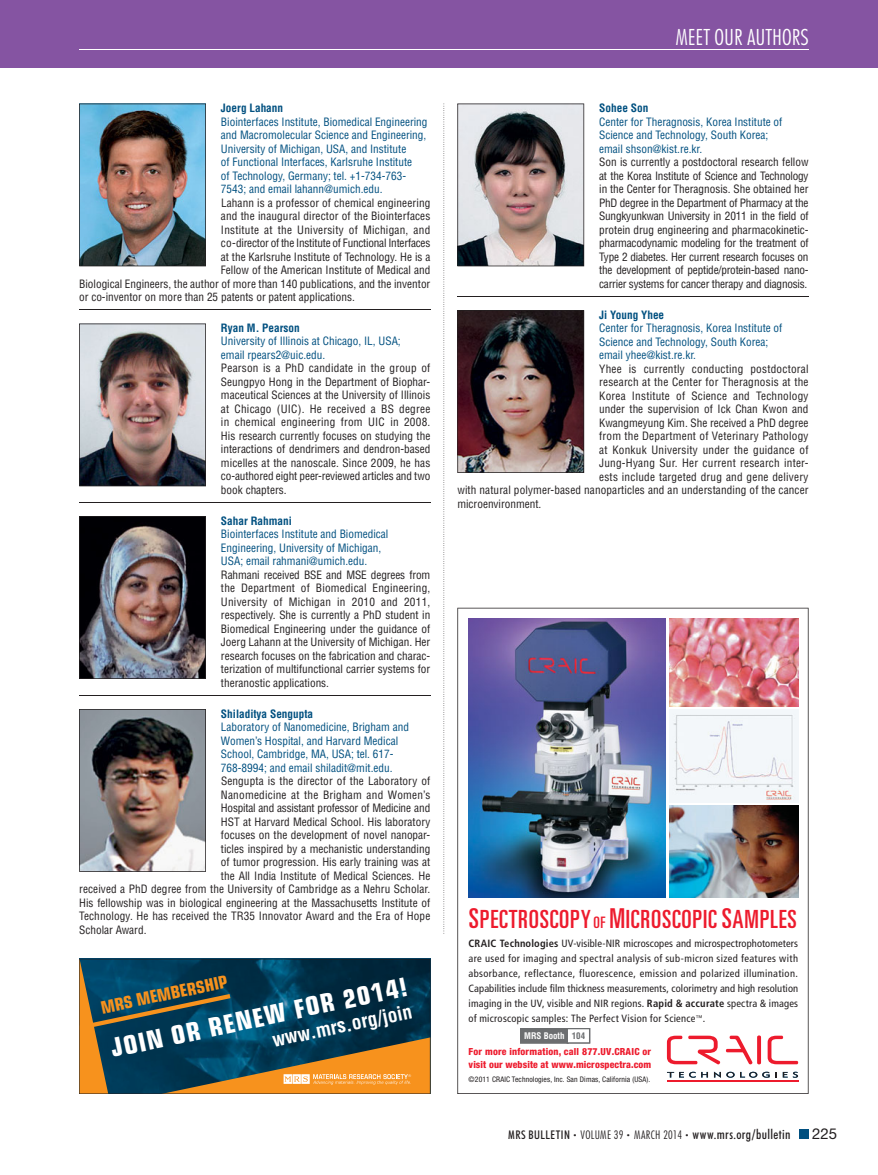
<style>
.page{position:relative;width:878px;height:1175px;background:#fff}
.page>*{position:absolute;margin:0;border:0;box-sizing:border-box;transform-origin:0 0}
.t1{font:700 condensed 26.1px "Square 721 BT";color:#fff}
.t2{font:ultra-condensed 25.05px "Univers LT Std";letter-spacing:.03em;color:#ed1b2d}
.t3{font:300 condensed 22.5px "Futura BT";color:#fff}
.t4{font:700 condensed 19.35px "Helvetica LT Std";color:#fff}
.t5{font:700 condensed 17.4px "Square 721 BT";color:#f7921d}
.t6{font:15px "Helvetica Neue LT Std";color:#231f20}
.t7{font:500 condensed 13.5px "Futura BT";letter-spacing:.03em;color:#231f20}
.t8{font:condensed 11.25px/13.5px "Helvetica LT Std";color:#231f20;text-align:justify}
.t9{font:condensed 11.25px/13.5px "Helvetica LT Std";color:#005080}
.t10{font:condensed 11.25px "Helvetica LT Std";letter-spacing:.02em;color:#231f20}
.t11{font:condensed 11.25px "Helvetica LT Std";letter-spacing:-.02em;color:#231f20}
.t12{font:700 condensed 11.25px "Helvetica LT Std";color:#005080}
.t13{font:condensed 10.5px/15px "Frutiger LT Std";letter-spacing:.025em;color:#231f20;text-align:justify}
.t14{font:800 condensed 9.75px/12.5px "Helvetica Neue LT Std";letter-spacing:.01em;color:#ed1b2d}
.t15{font:700 condensed 8.85px "Helvetica LT Std";color:#fff}
.t16{font:700 condensed 8.85px "Helvetica LT Std";color:#6c6e70}
.t17{font:condensed 7.65px "Helvetica Neue LT Std";letter-spacing:.02em;color:#231f20}
.s1{font-size:27.45px}
.s2{font-size:15.75px}
.s3{font-weight:700}
.s4{color:#6c6e70}
.s5{font-size:12px}
.s6{font-weight:300;font-size:7.5px}
.s7{font-weight:300;font-size:12px}
</style>
<div class="page">
<div style="left:0;top:0;width:878px;height:68px;background:#8554a2"></div>
<hr style="left:79px;top:50px;width:729px;height:1px;background:#fff">
<div style="left:799px;top:1130px;width:9px;height:8px;background:#005080"></div>
<svg style="left:443px;top:103px;width:1px;height:829px"></svg>
<hr style="left:79px;top:309px;width:351px;height:1px;background:#231f20">
<hr style="left:79px;top:502px;width:351px;height:1px;background:#231f20">
<hr style="left:79px;top:695px;width:351px;height:1px;background:#231f20">
<img style="left:79px;top:104px;width:127px;height:162px">
<img style="left:79px;top:323px;width:127px;height:163px">
<img style="left:79px;top:516px;width:127px;height:163px">
<img style="left:79px;top:709px;width:127px;height:163px">
<hr style="left:457px;top:296px;width:351px;height:1px;background:#231f20">
<svg style="left:457px;top:104px;width:127px;height:162px;background:#9f9797"></svg>
<img style="left:457px;top:310px;width:127px;height:163px">
<img style="left:457px;top:608px;width:351px;height:486px">
<svg style="left:79px;top:958px;width:351px;height:136px;background:#344d4c"></svg>
<p class="t12" style="left:221px;top:103px;width:64px">Joerg Lahann</p>
<p class="t9" style="left:221px;top:115px;width:208px">Biointerfaces Institute, Biomedical Engineering and Macromolecular Science and Engineering, University of Michigan, USA, and Institute<br>of Functional Interfaces, Karlsruhe Institute<br>of Technology, Germany; tel. +1-734-763- 7543; and email lahann@umich.edu .</p>
<p class="t8" style="left:221px;top:196px;width:211px">Lahann is a professor of chemical engineering</p>
<p class="t8" style="left:221px;top:210px;width:211px">and the inaugural director of the Biointerfaces</p>
<p class="t10" style="left:221px;top:225px;width:211px">Institute at the University of Michigan, and</p>
<p class="t11" style="left:221px;top:238px;width:211px">co-director of the Institute of Functional Interfaces</p>
<p class="t8" style="left:221px;top:250px;width:211px">at the Karlsruhe Institute of Technology. He is a</p>
<p class="t8" style="left:221px;top:264px;width:211px">Fellow of the American Institute of Medical and</p>
<p class="t8" style="left:79px;top:277px;width:353px">Biological Engineers, the author of more than 140 publications, and the inventor</p>
<p class="t8" style="left:79px;top:291px;width:277px">or co-inventor on more than 25 patents or patent applications.</p>
<p class="t12" style="left:221px;top:323px;width:80px">Ryan M. Pearson</p>
<p class="t9" style="left:221px;top:335px;width:181px">University of Illinois at Chicago, IL, USA; email rpears2@uic.edu .</p>
<p class="t8" style="left:221px;top:362px;width:211px">Pearson is a PhD candidate in the group of Seungpyo Hong in the Department of Biophar&shy;maceutical Sciences at the University of Illinois at Chicago (UIC). He received a BS degree in chemical engineering from UIC in 2008.<br>His research currently focuses on studying the interactions of dendrimers and dendron-based micelles at the nanoscale. Since 2009, he has co-authored eight peer-reviewed articles and two book chapters.</p>
<p class="t12" style="left:221px;top:516px;width:72px">Sahar Rahmani</p>
<p class="t9" style="left:221px;top:528px;width:169px">Biointerfaces Institute and Biomedical<br>Engineering, University of Michigan,<br>USA; email rahmani@umich.edu .</p>
<p class="t8" style="left:221px;top:568px;width:211px">Rahmani received BSE and MSE degrees from the Department of Biomedical Engineering, University of Michigan in 2010 and 2011, respectively. She is currently a PhD student in Biomedical Engineering under the guidance of Joerg Lahann at the University of Michigan. Her research focuses on the fabrication and charac&shy;terization of multifunctional carrier systems for theranostic applications.</p>
<p class="t12" style="left:221px;top:708px;width:94px">Shiladitya Sengupta</p>
<p class="t9" style="left:221px;top:721px;width:189px">Laboratory of Nanomedicine, Brigham and Women’s Hospital, and Harvard Medical School, Cambridge, MA, USA; tel. 617- 768-8994; and email shiladit@mit.edu .</p>
<p class="t8" style="left:221px;top:775px;width:211px">Sengupta is the director of the Laboratory of</p>
<p class="t10" style="left:221px;top:789px;width:211px">Nanomedicine at the Brigham and Women’s</p>
<p class="t11" style="left:221px;top:803px;width:211px">Hospital and assistant professor of Medicine and</p>
<p class="t8" style="left:221px;top:815px;width:211px">HST at Harvard Medical School. His laboratory</p>
<p class="t8" style="left:221px;top:829px;width:211px">focuses on the development of novel nanopar-</p>
<p class="t8" style="left:221px;top:842px;width:211px">ticles inspired by a mechanistic understanding</p>
<p class="t8" style="left:221px;top:856px;width:211px">of tumor progression. His early training was at</p>
<p class="t8" style="left:221px;top:869px;width:211px">the All India Institute of Medical Sciences. He</p>
<p class="t8" style="left:79px;top:883px;width:353px">received a PhD degree from the University of Cambridge as a Nehru Scholar.</p>
<p class="t8" style="left:79px;top:896px;width:353px">His fellowship was in biological engineering at the Massachusetts Institute of</p>
<p class="t8" style="left:79px;top:910px;width:353px">Technology. He has received the TR35 Innovator Award and the Era of Hope</p>
<p class="t8" style="left:79px;top:923px;width:69px">Scholar Award.</p>
<h3 class="t5" style="left:99px;top:997px;width:130px;rotate:-12deg">MRS MEMBERSHIP</h3>
<h1 class="t1" style="left:108px;top:1033px;width:303px;rotate:-12deg">JOIN OR RENEW FOR 2014!</h1>
<h3 class="t4" style="left:271px;top:1032px;width:144px;rotate:-12deg">www.mrs.org/join</h3>
<h3 class="t3" style="left:676px;top:29px;width:134px">MEET OUR AUTHORS</h3>
<p class="t12" style="left:599px;top:103px;width:51px">Sohee Son</p>
<p class="t9" style="left:599px;top:115px;width:185px">Center for Theragnosis, Korea Institute of<br>Science and Technology, South Korea; email shson@kist.re.kr .</p>
<p class="t8" style="left:599px;top:156px;width:211px">Son is currently a postdoctoral research fellow at the Korea Institute of Science and Technology in the Center for Theragnosis. She obtained her PhD degree in the Department of Pharmacy at the Sungkyunkwan University in 2011 in the field of protein drug engineering and pharmacokinetic&shy;pharmacodynamic modeling for the treatment of Type 2 diabetes. Her current research focuses on the development of peptide/protein-based nano&shy;carrier systems for cancer therapy and diagnosis.</p>
<p class="t12" style="left:599px;top:310px;width:67px">Ji Young Yhee</p>
<p class="t9" style="left:599px;top:322px;width:185px">Center for Theragnosis, Korea Institute of<br>Science and Technology, South Korea; email yhee@kist.re.kr .</p>
<p class="t10" style="left:599px;top:364px;width:211px">Yhee is currently conducting postdoctoral</p>
<p class="t10" style="left:599px;top:377px;width:211px">research at the Center for Theragnosis at the</p>
<p class="t10" style="left:599px;top:391px;width:211px">Korea Institute of Science and Technology</p>
<p class="t8" style="left:599px;top:403px;width:211px">under the supervision of Ick Chan Kwon and</p>
<p class="t8" style="left:599px;top:416px;width:211px">Kwangmeyung Kim. She received a PhD degree</p>
<p class="t10" style="left:599px;top:431px;width:211px">from the Department of Veterinary Pathology</p>
<p class="t10" style="left:599px;top:445px;width:211px">at Konkuk University under the guidance of</p>
<p class="t10" style="left:599px;top:458px;width:211px">Jung-Hyang Sur. Her current research inter-</p>
<p class="t10" style="left:599px;top:472px;width:211px">ests include targeted drug and gene delivery</p>
<p class="t8" style="left:457px;top:484px;width:353px">with natural polymer-based nanoparticles and an understanding of the cancer</p>
<p class="t8" style="left:457px;top:497px;width:86px">microenvironment.</p>
<h2 class="t2" style="left:469px;top:904px;width:329px"><span class="s1">S</span>PECTROSCOPY <span class="s2">OF</span> <span class="s1">M</span>ICROSCOPIC <span class="s1">S</span>AMPLES</h2>
<p class="t13" style="left:468px;top:937px;width:331px"><span class="s3">CRAIC Technologies</span> UV-visible-NIR microscopes and microspectrophotometers are used for imaging and spectral analysis of sub-micron sized features with absorbance, reflectance, fluorescence, emission and polarized illumination.<br>Capabilities include film thickness measurements, colorimetry and high resolution imaging in the UV, visible and NIR regions. <span class="s3">Rapid &amp; accurate</span> spectra &amp; images of microscopic samples: The Perfect Vision for Science<sup>™</sup>.</p>
<p class="t14" style="left:468px;top:1045px;width:184px">For more information, call 877.UV.CRAIC or visit our website at www.microspectra.com</p>
<p class="t17" style="left:468px;top:1075px;width:183px">©2011 CRAIC Technologies, Inc. San Dimas, California (USA).</p>
<p class="t15" style="left:524px;top:1032px;width:65px">MRS Booth <span class="s4">1023</span></p>
<p class="t16" style="left:571px;top:1032px;width:15px">104</p>
<p class="t7" style="left:508px;top:1126px;width:284px"><span class="s5">MRS BULLETIN</span> <span class="s6">•</span> <span class="s7">VOLUME 39</span> <span class="s6">•</span> <span class="s7">MARCH 2014</span> <span class="s6">•</span> www.mrs.org/bulletin</p>
<h3 class="t6" style="left:812px;top:1125px;width:27px">225</h3>
</div>
